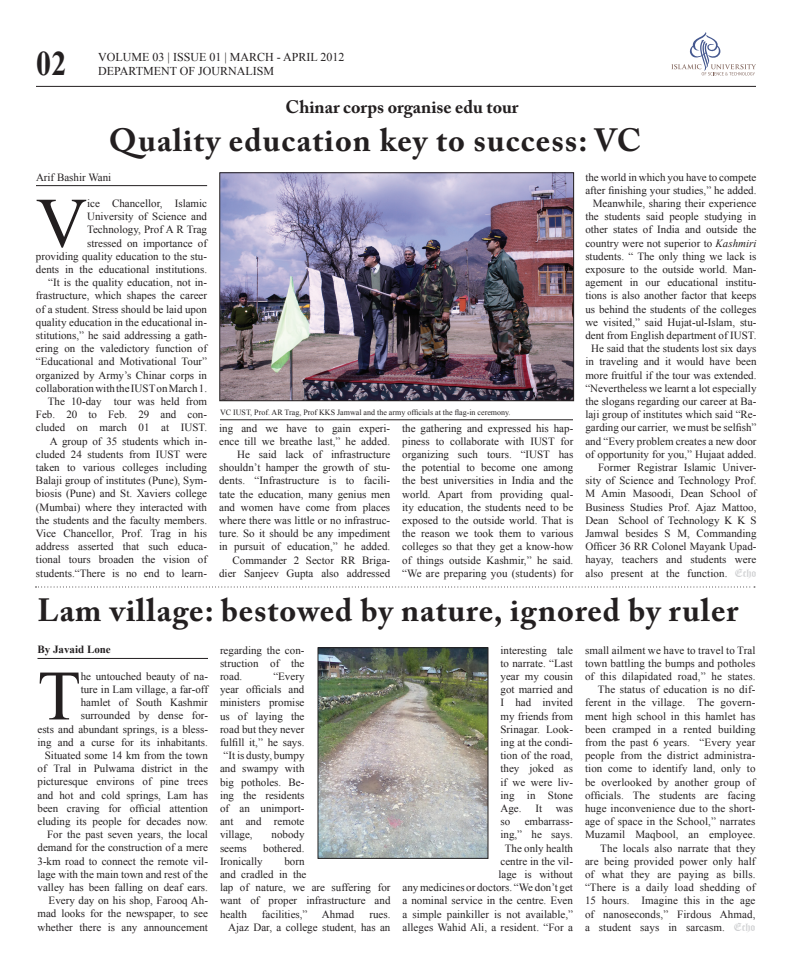
<style>
.page{position:relative;width:792px;height:972px;background:#fff}
.page>*{position:absolute;margin:0;border:0;box-sizing:border-box;transform-origin:0 0}
.t1{font:70.8px "Times New Roman";color:#231f20}
.t2{font:700 34.5px "Times New Roman";color:#231f20;scale:.87 1}
.t3{font:700 32px "Adobe Caslon Pro";letter-spacing:.035em;color:#231f20}
.t4{font:700 18px "Adobe Caslon Pro";color:#231f20}
.t5{font:12px/14.4px "Times New Roman";color:#231f20}
.t6{font:11px/13.2px "Times New Roman";color:#231f20;text-align:right}
.t7{font:700 11px "Times New Roman";color:#231f20}
.t8{font:8px "Times New Roman";color:#231f20}
.s1{font-style:italic}
.s2{font-family:"Old English Text";color:#cdced0}
</style>
<div class="page">
<svg style="left:671px;top:32px;width:85px;height:43px"></svg>
<hr style="left:36px;top:86px;width:720px;height:1px;background:#231f20">
<svg style="left:36px;top:586px;width:719px;height:1px"></svg>
<img style="left:317px;top:647px;width:171px;height:212px">
<hr style="left:38px;top:658px;width:170px;height:1px;background:#231f20">
<hr style="left:220px;top:420px;width:353px;height:1px;background:#231f20">
<img style="left:219px;top:172px;width:355px;height:229px">
<hr style="left:36px;top:185px;width:171px;height:1px;background:#231f20">
<h2 class="t2" style="left:36px;top:39px;width:37px">02</h2>
<p class="t5" style="left:98px;top:49px;width:248px">VOLUME 03 | ISSUE 01 | MARCH - APRIL 2012<br>DEPARTMENT OF JOURNALISM</p>
<h3 class="t4" style="left:285px;top:96px;width:235px">Chinar corps organise edu tour</h3>
<h3 class="t3" style="left:109px;top:121px;width:534px">Quality education key to success: VC</h3>
<p class="t6" style="left:36px;top:170px;width:77px">Arif Bashir Wani</p>
<h1 class="t1" style="left:36px;top:175px;width:53px">V</h1>
<p class="t6" style="left:36px;top:197px;width:173px">ice Chancellor, Islamic<br>University of Science and Technology, Prof A R Trag<br>stressed on importance of<br>providing quality education to the stu&shy;dents in the educational institutions. “It is the quality education, not in&shy;frastructure, which shapes the career of a student. Stress should be laid upon quality education in the educational in&shy;stitutions,” he said addressing a gath&shy;ering on the valedictory function of “Educational and Motivational Tour” organized by Army’s Chinar corps in collaboration with the IUST on March 1.<br>The 10-day tour was held from Feb. 20 to Feb. 29 and con&shy;cluded on march 01 at IUST.<br>A group of 35 students which in&shy;cluded 24 students from IUST were taken to various colleges including Balaji group of institutes (Pune), Sym&shy;biosis (Pune) and St. Xaviers college (Mumbai) where they interacted with the students and the faculty members.<br>Vice Chancellor, Prof. Trag in his address asserted that such educa&shy;tional tours broaden the vision of students.“There is no end to learn-</p>
<p class="t8" style="left:220px;top:407px;width:292px">VC IUST, Prof. AR Trag, Prof KKS Jamwal and the army officials at the flag-in ceremony.</p>
<p class="t6" style="left:219px;top:421px;width:173px">ing and we have to gain experi&shy;ence till we breathe last,” he added.<br>He said lack of infrastructure shouldn’t hamper the growth of stu&shy;dents. “Infrastructure is to facili&shy;tate the education, many genius men and women have come from places where there was little or no infrastruc&shy;ture. So it should be any impediment in pursuit of education,” he added.<br>Commander 2 Sector RR Briga&shy;dier Sanjeev Gupta also addressed</p>
<p class="t6" style="left:402px;top:421px;width:173px;text-align:justify">the gathering and expressed his hap&shy;piness to collaborate with IUST for organizing such tours. “IUST has the potential to become one among the best universities in India and the world. Apart from providing qual&shy;ity education, the students need to be exposed to the outside world. That is the reason we took them to various colleges so that they get a know-how of things outside Kashmir,” he said. “We are preparing you (students) for</p>
<p class="t6" style="left:585px;top:170px;width:173px">the world in which you have to compete after finishing your studies,” he added.<br>Meanwhile, sharing their experience the students said people studying in other states of India and outside the country were not superior to <span class="s1">Kashmiri </span>students. “ The only thing we lack is exposure to the outside world. Man&shy;agement in our educational institu&shy;tions is also another factor that keeps us behind the students of the colleges we visited,” said Hujat-ul-Islam, stu&shy;dent from English department of IUST.<br>He said that the students lost six days in traveling and it would have been more fruitful if the tour was extended. “Nevertheless we learnt a lot especially the slogans regarding our career at Ba&shy;laji group of institutes which said “Re&shy;garding our carrier, we must be selfish” and “Every problem creates a new door of opportunity for you,” Hujaat added.<br>Former Registrar Islamic Univer&shy;sity of Science and Technology Prof.<br>M Amin Masoodi, Dean School of Business Studies Prof. Ajaz Mattoo, Dean School of Technology K K S Jamwal besides S M, Commanding Officer 36 RR Colonel Mayank Upad&shy;hayay, teachers and students were also present at the function. <span class="s2">Echo</span></p>
<h3 class="t3" style="left:38px;top:591px;width:702px">Lam village: bestowed by nature, ignored by ruler</h3>
<p class="t7" style="left:38px;top:642px;width:75px">By Javaid Lone</p>
<h1 class="t1" style="left:38px;top:648px;width:45px">T</h1>
<p class="t6" style="left:38px;top:669px;width:172px">he untouched beauty of na-<br>ture in Lam village, a far-off<br>hamlet of South Kashmir surrounded by dense for-<br>ests and abundant springs, is a bless&shy;ing and a curse for its inhabitants.<br>Situated some 14 km from the town of Tral in Pulwama district in the picturesque environs of pine trees and hot and cold springs, Lam has been craving for official attention eluding its people for decades now.<br>For the past seven years, the local demand for the construction of a mere 3-km road to connect the remote vil&shy;lage with the main town and rest of the valley has been falling on deaf ears.<br>Every day on his shop, Farooq Ah&shy;mad looks for the newspaper, to see whether there is any announcement</p>
<p class="t6" style="left:220px;top:643px;width:86px;text-align:justify">regarding the con&shy;struction of the road.</p>
<p class="t6" style="left:273px;top:670px;width:33px">“Every</p>
<p class="t6" style="left:220px;top:683px;width:86px">year officials and</p>
<p class="t6" style="left:220px;top:696px;width:86px">ministers promise</p>
<p class="t6" style="left:220px;top:709px;width:86px">us of laying the</p>
<p class="t6" style="left:220px;top:722px;width:86px">road but they never</p>
<p class="t6" style="left:220px;top:736px;width:86px">fulfill it,” he says.</p>
<p class="t6" style="left:224px;top:749px;width:82px">“It is dusty, bumpy</p>
<p class="t6" style="left:220px;top:762px;width:86px">and swampy with</p>
<p class="t6" style="left:220px;top:775px;width:86px">big potholes. Be-</p>
<p class="t6" style="left:220px;top:788px;width:86px">ing the residents</p>
<p class="t6" style="left:220px;top:802px;width:86px">of an unimport-</p>
<p class="t6" style="left:220px;top:815px;width:86px">ant and remote</p>
<p class="t6" style="left:220px;top:828px;width:34px">village,</p>
<p class="t6" style="left:272px;top:828px;width:34px">nobody</p>
<p class="t6" style="left:220px;top:841px;width:28px">seems</p>
<p class="t6" style="left:263px;top:841px;width:43px">bothered.</p>
<p class="t6" style="left:220px;top:854px;width:44px">Ironically</p>
<p class="t6" style="left:220px;top:854px;width:172px;text-align:left;text-indent:64px">born<br>and cradled in the<br>lap of nature, we are suffering for want of proper infrastructure and health</p>
<p class="t6" style="left:262px;top:907px;width:47px">facilities,”</p>
<p class="t6" style="left:322px;top:907px;width:34px">Ahmad</p>
<p class="t6" style="left:228px;top:907px;width:164px">rues.<br>Ajaz Dar, a college student, has an</p>
<p class="t6" style="left:501px;top:643px;width:74px;text-align:justify">interesting tale to narrate. “Last year my cousin got married and I had invited my friends from Srinagar. Look&shy;ing at the condi&shy;tion of the road, they joked as if we were liv&shy;ing in Stone Age.</p>
<p class="t6" style="left:535px;top:802px;width:8px">It</p>
<p class="t6" style="left:556px;top:802px;width:19px">was</p>
<p class="t6" style="left:403px;top:815px;width:172px">embarrass-<br>ing,” he says.<br>The only health<br>centre in the vil-<br>lage is without<br>any medicines or doctors. “We don’t get a nominal service in the centre. Even a simple painkiller is not available,” alleges Wahid Ali, a resident. “For a</p>
<p class="t6" style="left:501px;top:815px;width:11px">so</p>
<p class="t6" style="left:585px;top:643px;width:172px">small ailment we have to travel to Tral town battling the bumps and potholes of this dilapidated road,” he states.<br>The status of education is no dif&shy;ferent in the village. The govern&shy;ment high school in this hamlet has been cramped in a rented building from the past 6 years. “Every year people from the district administra&shy;tion come to identify land, only to be overlooked by another group of officials. The students are facing huge inconvenience due to the short&shy;age of space in the School,” narrates Muzamil Maqbool, an employee.<br>The locals also narrate that they are being provided power only half of what they are paying as bills. “There is a daily load shedding of 15 hours. Imagine this in the age of nanoseconds,” Firdous Ahmad, a student says in sarcasm. <span class="s2">Echo</span></p>
</div>
